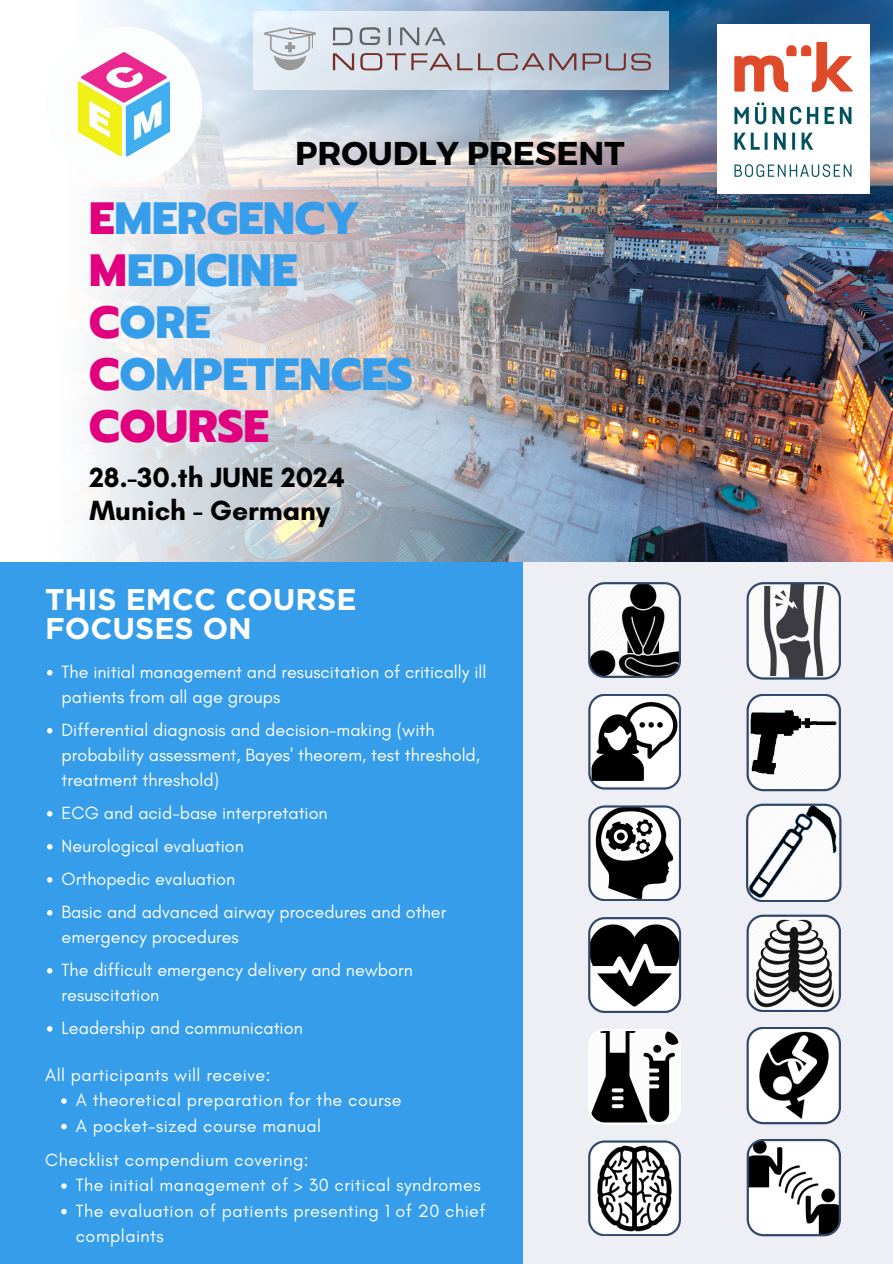
<style>
.page{position:relative;width:893px;height:1264px;background:#fff}
.page>*{position:absolute;margin:0;border:0;box-sizing:border-box;transform-origin:0 0}
.t1{font:800 45px/51.9px "Prompt";color:#359dea}
.t2{font:700 33px "Montserrat";color:#000}
.t3{font:700 30px/29.2px "Gotham";color:#fff}
.t4{font:700 28.35px/33.2px "Glacial Indifference";color:#000}
.t5{font:18px/33px "Glacial Indifference";color:#fff}
.t6{font:18px/25.5px "Glacial Indifference";letter-spacing:.025em;color:#fff}
.s1{color:#e1007e}
</style>
<div class="page">
<img style="left:671px;top:0;width:221px;height:562px">
<img style="left:82px;top:0;width:589px;height:562px">
<div style="left:0;top:562px;width:523px;height:701px;background:#359dea"></div>
<div style="left:523px;top:562px;width:369px;height:701px;background:#eeeff4"></div>
<svg style="left:47px;top:670px;width:5px;height:5px"></svg>
<svg style="left:47px;top:728px;width:5px;height:5px"></svg>
<svg style="left:47px;top:811px;width:5px;height:5px"></svg>
<svg style="left:47px;top:844px;width:5px;height:5px"></svg>
<svg style="left:47px;top:877px;width:5px;height:5px"></svg>
<svg style="left:47px;top:910px;width:5px;height:5px"></svg>
<svg style="left:47px;top:968px;width:5px;height:5px"></svg>
<svg style="left:47px;top:1026px;width:5px;height:5px"></svg>
<img style="left:717px;top:24px;width:152px;height:169px">
<img style="left:45px;top:27px;width:157px;height:157px;border-radius:50%">
<svg style="left:588px;top:582px;width:93px;height:96px"></svg>
<svg style="left:588px;top:694px;width:93px;height:95px;background:#9b9da0"></svg>
<svg style="left:588px;top:805px;width:93px;height:96px"></svg>
<svg style="left:588px;top:917px;width:93px;height:96px;background:#717376"></svg>
<svg style="left:588px;top:1029px;width:93px;height:95px"></svg>
<svg style="left:588px;top:1140px;width:93px;height:96px;background:#a3a5a8"></svg>
<svg style="left:746px;top:582px;width:94px;height:97px"></svg>
<svg style="left:746px;top:694px;width:94px;height:97px"></svg>
<svg style="left:746px;top:803px;width:95px;height:99px"></svg>
<svg style="left:746px;top:914px;width:94px;height:98px"></svg>
<svg style="left:746px;top:1027px;width:94px;height:97px;background:#a3a4a7"></svg>
<svg style="left:746px;top:1139px;width:94px;height:97px;background:#b3b5b7"></svg>
<svg style="left:61px;top:1098px;width:6px;height:5px"></svg>
<svg style="left:61px;top:1123px;width:6px;height:6px"></svg>
<svg style="left:61px;top:1183px;width:6px;height:5px"></svg>
<svg style="left:61px;top:1208px;width:6px;height:6px"></svg>
<svg style="left:254px;top:11px;width:415px;height:78px;background:#c7d5e1"></svg>
<svg style="left:333px;top:27px;width:19px;height:18px"></svg>
<svg style="left:359px;top:27px;width:21px;height:18px"></svg>
<hr style="left:388px;top:27px;width:3px;height:18px;background:#636363">
<svg style="left:400px;top:27px;width:19px;height:18px"></svg>
<svg style="left:425px;top:28px;width:20px;height:17px"></svg>
<svg style="left:333px;top:53px;width:21px;height:17px"></svg>
<svg style="left:360px;top:53px;width:112px;height:17px;background:#bfb5ba"></svg>
<svg style="left:478px;top:53px;width:98px;height:17px;background:#aca4ac"></svg>
<svg style="left:582px;top:53px;width:69px;height:18px"></svg>
<svg style="left:264px;top:27px;width:52px;height:44px;background:#ced4da"></svg>
<h2 class="t2" style="left:295px;top:132px;width:331px">PROUDLY PRESENT</h2>
<h1 class="t1" style="left:89px;top:193px;width:325px"><span class="s1">E</span>MERGENCY<br><span class="s1">M</span>EDICINE<br><span class="s1">C</span>ORE<br><span class="s1">C</span>OMPETENCES<br><span class="s1">COURSE</span></h1>
<h3 class="t4" style="left:89px;top:460px;width:257px">28.-30.th JUNE 2024<br>Munich - Germany</h3>
<h3 class="t3" style="left:45px;top:584px;width:313px">THIS EMCC COURSE<br>FOCUSES ON</h3>
<p class="t5" style="left:62px;top:659px;width:426px;line-height:25px">The initial management and resuscitation of critically ill patients from all age groups</p>
<p class="t5" style="left:62px;top:717px;width:420px;line-height:25px">Differential diagnosis and decision-making (with probability assessment, Bayes' theorem, test threshold, treatment threshold)</p>
<p class="t5" style="left:62px;top:796px;width:386px">ECG and acid-base interpretation<br>Neurological evaluation<br>Orthopedic evaluation<br>Basic and advanced airway procedures and other</p>
<p class="t5" style="left:62px;top:920px;width:353px">emergency procedures<br>The difficult emergency delivery and newborn</p>
<p class="t5" style="left:62px;top:978px;width:243px">resuscitation<br>Leadership and communication</p>
<p class="t6" style="left:76px;top:1061px;width:327px;text-indent:-31px">All participants will receive:<br>A theoretical preparation for the course<br>A pocket-sized course manual</p>
<p class="t6" style="left:76px;top:1146px;width:411px;text-indent:-31px">Checklist compendium covering:<br>The initial management of &gt; 30 critical syndromes The evaluation of patients presenting 1 of 20 chief complaints</p>
</div>
